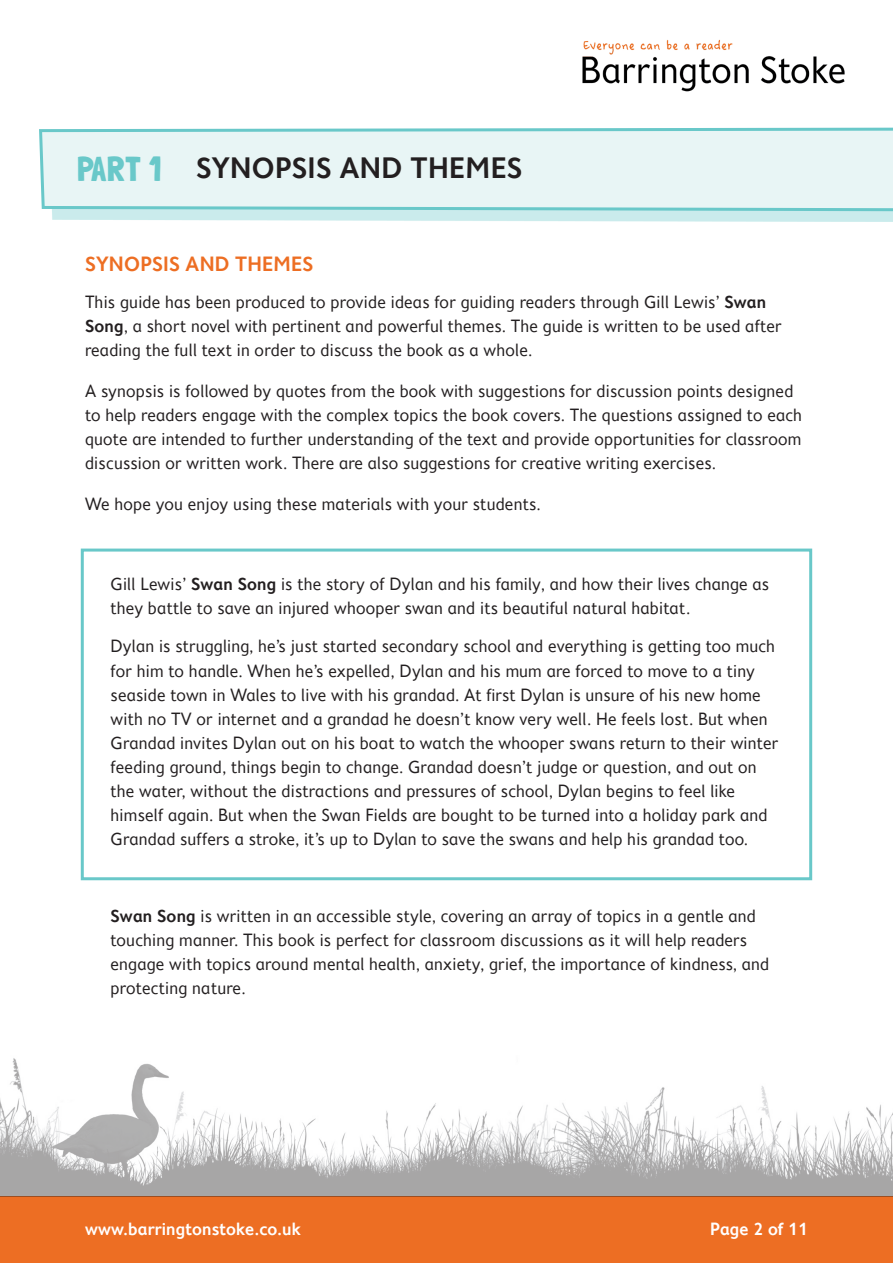
<style>
.page{position:relative;width:893px;height:1263px;background:#fff}
.page>*{position:absolute;margin:0;border:0;box-sizing:border-box;transform-origin:0 0}
.Part_Header{font:600 30px "Fiendstar";color:#231f20}
.Sub_Heads{font:600 21px "Fiendstar";color:#ed6e23}
.Indented_Text{font:18px/24px "Fiendstar";color:#231f20}
.Text{font:18px/24px "Fiendstar";color:#231f20}
.t1{font:600 18px "Fiendstar";color:#fff}
.s1{font-family:"Londrina Solid";font-weight:400;font-size:34.5px;color:#69c8c9}
.s2{font-weight:600}
</style>
<div class="page">
<div style="left:0;top:1196px;width:893px;height:67px;background:#ed6e23"></div>
<img style="left:582px;top:39px;width:263px;height:53px">
<div style="left:49px;top:138px;width:844px;height:84px;background:#caebec"></div>
<svg style="left:39px;top:127px;width:854px;height:86px;background:#def1f1"></svg>
<div style="left:81px;top:549px;width:731px;height:331px;border:3px solid #69c8c9"></div>
<img style="left:0;top:1058px;width:893px;height:138px">
<p class="Part_Header" style="left:77px;top:151px;width:447px"><span class="s1">PART 1</span> SYNOPSIS AND THEMES</p>
<p class="Sub_Heads" style="left:85px;top:252px;width:230px">SYNOPSIS AND THEMES</p>
<p class="Text" style="left:85px;top:290px;width:698px">This guide has been produced to provide ideas for guiding readers through Gill Lewis’ <span class="s2">Swan<br>Song</span>, a short novel with pertinent and powerful themes. The guide is written to be used after reading the full text in order to discuss the book as a whole.</p>
<p class="Text" style="left:85px;top:379px;width:719px">A synopsis is followed by quotes from the book with suggestions for discussion points designed to help readers engage with the complex topics the book covers. The questions assigned to each quote are intended to further understanding of the text and provide opportunities for classroom discussion or written work. There are also suggestions for creative writing exercises.</p>
<p class="Text" style="left:85px;top:492px;width:457px">We hope you enjoy using these materials with your students.</p>
<p class="Indented_Text" style="left:111px;top:571px;width:660px">Gill Lewis’ <span class="s2">Swan Song</span> is the story of Dylan and his family, and how their lives change as they battle to save an injured whooper swan and its beautiful natural habitat.</p>
<p class="Indented_Text" style="left:111px;top:634px;width:669px">Dylan is struggling, he’s just started secondary school and everything is getting too much for him to handle. When he’s expelled, Dylan and his mum are forced to move to a tiny seaside town in Wales to live with his grandad. At first Dylan is unsure of his new home with no TV or internet and a grandad he doesn’t know very well. He feels lost. But when Grandad invites Dylan out on his boat to watch the whooper swans return to their winter feeding ground, things begin to change. Grandad doesn’t judge or question, and out on the water, without the distractions and pressures of school, Dylan begins to feel like himself again. But when the Swan Fields are bought to be turned into a holiday park and Grandad suffers a stroke, it’s up to Dylan to save the swans and help his grandad too.</p>
<p class="Indented_Text" style="left:111px;top:904px;width:660px"><span class="s2">Swan Song</span> is written in an accessible style, covering an array of topics in a gentle and touching manner. This book is perfect for classroom discussions as it will help readers engage with topics around mental health, anxiety, grief, the importance of kindness, and protecting nature.</p>
<p class="t1" style="left:85px;top:1218px;width:217px">www.barringtonstoke.co.uk</p>
<p class="t1" style="left:710px;top:1218px;width:99px">Page 2 of 11</p>
</div>
